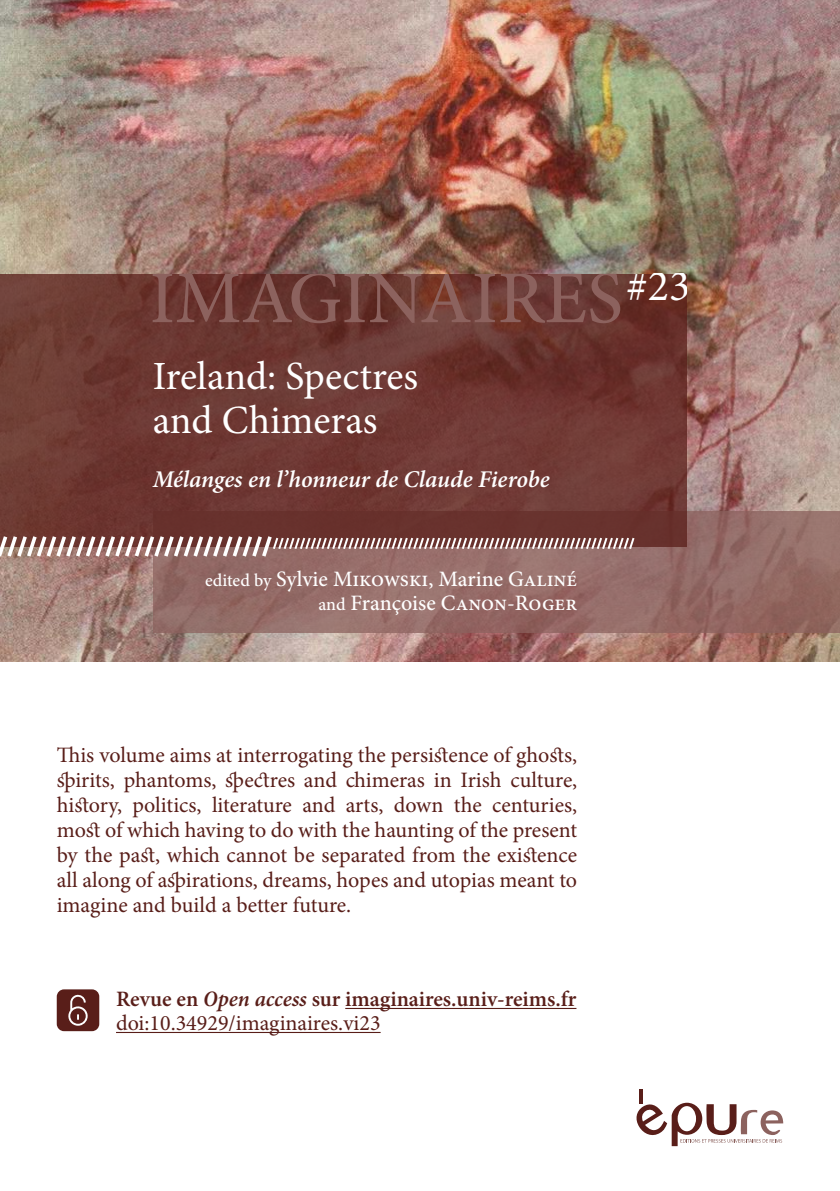
<style>
.page{position:relative;width:840px;height:1191px;background:#fff}
.page>*{position:absolute;margin:0;border:0;box-sizing:border-box;transform-origin:0 0}
.t1{font:44.2px "Minion Pro";color:#fff}
.t2{font:40px "Minion Pro";color:#fff}
.t3{font:italic 600 24px "Minion Pro";letter-spacing:-.005em;color:#fff}
.t4{font:22px/25px "Minion Pro";letter-spacing:-.005em;color:#591e19;text-align:justify}
.t5{font:600 22px/24px "Minion Pro";color:#591e19}
.t6{font:500 22px "Minion Pro";color:#fff}
.s1{font-size:18px}
.s2{font-style:italic}
.s3{font-weight:400}
</style>
<div class="page">
<hr style="left:639px;top:1089px;width:3px;height:15px;background:#591e19">
<svg style="left:636px;top:1102px;width:146px;height:44px"></svg>
<img style="left:0;top:0;width:839px;height:661px">
<svg style="left:153px;top:512px;width:686px;height:121px;background:#946b67"></svg>
<svg style="left:0;top:274px;width:686px;height:272px;background:#6c3732"></svg>
<svg style="left:153px;top:274px;width:467px;height:49px;background:#73423c"></svg>
<svg style="left:0;top:532px;width:635px;height:28px;background:#99736f"></svg>
<div style="left:57px;top:989px;width:42px;height:42px;background:#591e19;border-radius:7px"></div>
<svg style="left:68px;top:994px;width:20px;height:31px"></svg>
<hr style="left:345px;top:1008px;width:231px;height:1px;background:#591e19">
<hr style="left:116px;top:1032px;width:264px;height:1px;background:#591e19">
<p class="t2" style="left:153px;top:349px;width:267px">Ireland: Spectres</p>
<p class="t2" style="left:153px;top:393px;width:226px">and Chimeras</p>
<p class="t3" style="left:153px;top:463px;width:398px">Mélanges en l’honneur de Claude Fierobe</p>
<p class="t6" style="left:205px;top:563px;width:373px"><span class="s1">edited by</span> Sylvie Mikowski, Marine Galiné</p>
<p class="t6" style="left:318px;top:588px;width:260px"><span class="s1">and</span> Françoise Canon-Roger</p>
<p class="t1" style="left:626px;top:256px;width:65px">#23</p>
<p class="t4" style="left:57px;top:743px;width:521px">This volume aims at interrogating the persistence of ghosts, spirits, phantoms, spectres and chimeras in Irish culture, history, politics, literature and arts, down the centuries, most of which having to do with the haunting of the present by the past, which cannot be separated from the existence all along of aspirations, dreams, hopes and utopias meant to imagine and build a better future.</p>
<p class="t5" style="left:116px;top:987px;width:461px">Revue en <span class="s2">Open access</span> sur imaginaires.univ-reims.fr <span class="s3">doi:10.34929/imaginaires.vi23</span></p>
</div>
